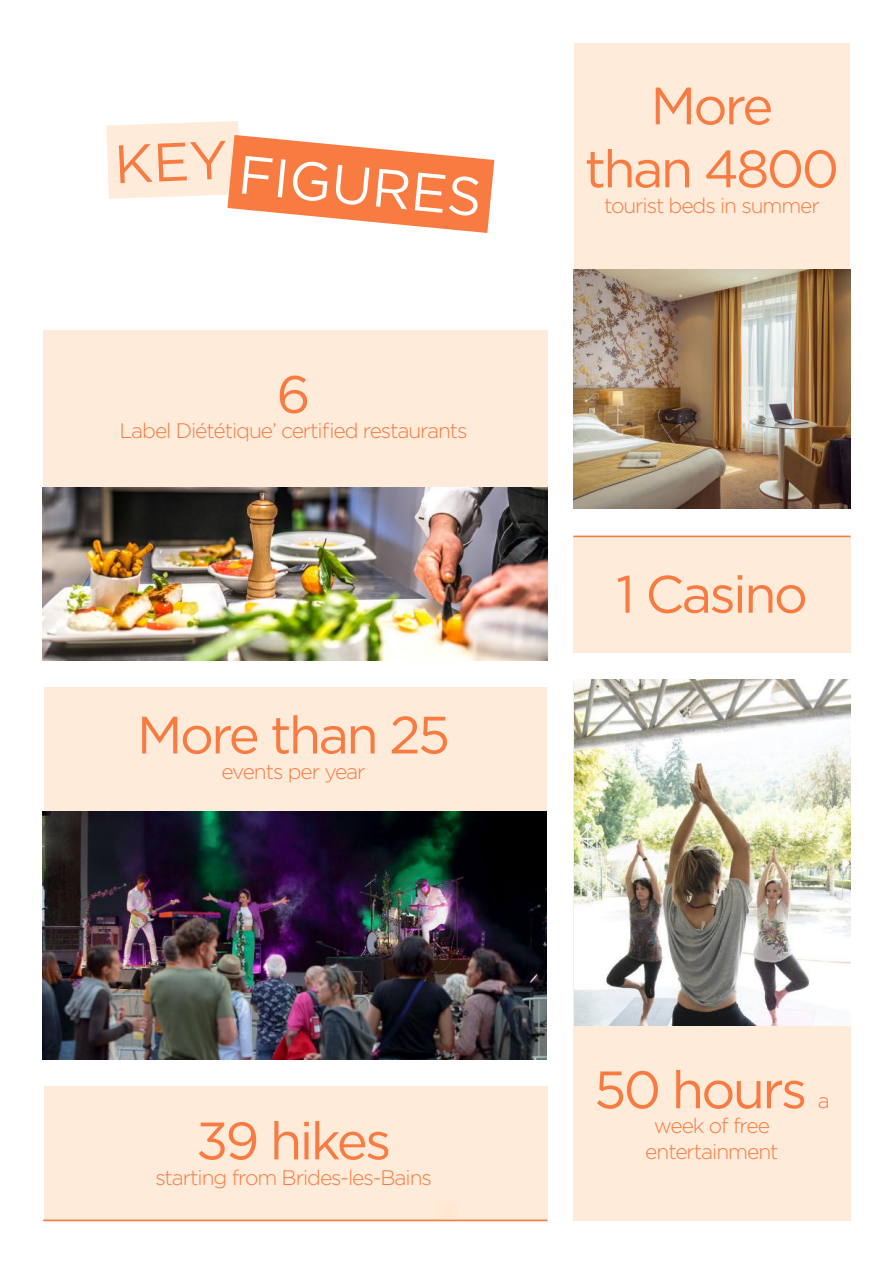
<style>
.page{position:relative;width:893px;height:1263px;background:#fff}
.page>*{position:absolute;margin:0;border:0;box-sizing:border-box;transform-origin:0 0}
.t1{font:54px "Gotham";color:#fff}
.t2{font:52.5px/63px "Gotham";letter-spacing:-.05em;color:#f87c41;text-align:center}
.t3{font:300 21px/25.2px "Gotham";letter-spacing:-.05em;color:#f87c41;text-align:center}
</style>
<div class="page">
<div style="left:573px;top:680px;width:277px;height:540px;background:#feebda"></div>
<img style="left:574px;top:679px;width:276px;height:347px">
<div style="left:574px;top:43px;width:276px;height:464px;background:#feebda"></div>
<img style="left:573px;top:269px;width:277px;height:239px">
<div style="left:44px;top:687px;width:503px;height:372px;background:#feebda"></div>
<img style="left:43px;top:812px;width:503px;height:247px">
<div style="left:573px;top:535px;width:277px;height:117px;background:#feebda"></div>
<hr style="left:573px;top:536px;width:277px;height:1px;background:#f87c41">
<div style="left:44px;top:1086px;width:503px;height:136px;background:#feebda"></div>
<hr style="left:43px;top:1219px;width:504px;height:2px;background:#f87c41">
<div style="left:43px;top:331px;width:504px;height:329px;background:#feebda"></div>
<img style="left:43px;top:487px;width:504px;height:173px">
<div style="left:435px;top:1202px;width:23px;height:17px;background:#ffe9d5"></div>
<svg style="left:106px;top:121px;width:388px;height:112px"></svg>
<h1 class="t1" style="left:241px;top:140px;width:246px;rotate:5deg">FIGURES</h1>
<h2 class="t2" style="left:277px;top:362px;width:35px">6</h2>
<p class="t3" style="left:119px;top:417px;width:350px">Label Diététique’ certified restaurants</p>
<h2 class="t2" style="left:137px;top:702px;width:315px">More than 25</h2>
<p class="t3" style="left:221px;top:758px;width:146px">events per year</p>
<h2 class="t2" style="left:585px;top:73px;width:256px">More<br>than 4800</h2>
<p class="t3" style="left:604px;top:192px;width:217px">tourist beds in summer</p>
<h2 class="t2" style="left:616px;top:561px;width:193px">1 Casino</h2>
<h2 class="t2" style="left:196px;top:1108px;width:197px">39 hikes</h2>
<p class="t3" style="left:155px;top:1164px;width:278px">starting from Brides-les-Bains</p>
<h2 class="t2" style="left:594px;top:1057px;width:215px">50 hours</h2>
<p class="t3" style="left:645px;top:1113px;width:135px">week of free entertainment</p>
<p class="t3" style="left:818px;top:1088px;width:14px">a</p>
</div>
